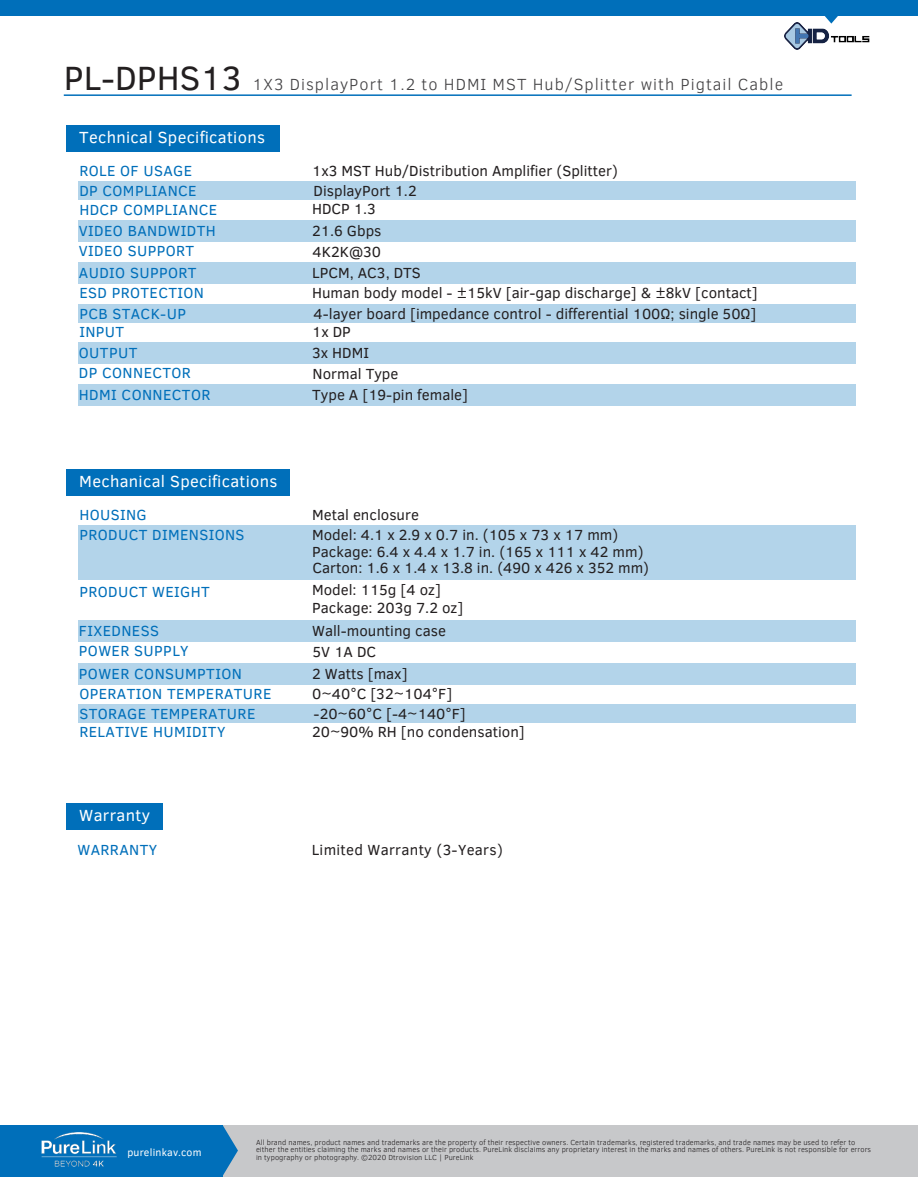
<style>
.page{position:relative;width:918px;height:1188px;background:#fff}
.page>*{position:absolute;margin:0;border:0;box-sizing:border-box;transform-origin:0 0}
.t1{font:300 16.5px "Clear Sans";letter-spacing:.06em;color:#414042}
.t2{font:16.5px "Clear Sans";letter-spacing:.02em;color:#fff}
.t3{font:15px/20.1px "Clear Sans";color:#231f20}
.t4{font:15px/20.1px "Clear Sans";letter-spacing:.025em;color:#006fba}
.t5{font:15px "Clear Sans";letter-spacing:.02em;color:#231f20}
.t6{font:10.5px "Clear Sans";letter-spacing:.025em;color:#fff}
.t7{font:300 7.5px/7.5px "Clear Sans";letter-spacing:.01em;color:#231f20}
.s1{font-weight:400;font-size:34.5px;color:#231f20}
</style>
<div class="page">
<div style="left:78px;top:181px;width:778px;height:18px;background:#b3d4ea"></div>
<div style="left:78px;top:220px;width:778px;height:21px;background:#b3d4ea"></div>
<div style="left:78px;top:263px;width:778px;height:21px;background:#b3d4ea"></div>
<div style="left:78px;top:304px;width:778px;height:18px;background:#b3d4ea"></div>
<div style="left:78px;top:342px;width:778px;height:22px;background:#b3d4ea"></div>
<div style="left:78px;top:385px;width:778px;height:21px;background:#b3d4ea"></div>
<div style="left:223px;top:1125px;width:695px;height:51px;background:#c7c8ca"></div>
<div style="left:0;top:0;width:918px;height:16px;background:#006fba"></div>
<svg style="left:825px;top:16px;width:13px;height:7px"></svg>
<div style="left:0;top:1125px;width:223px;height:51px;background:#006fba"></div>
<svg style="left:223px;top:1126px;width:15px;height:49px"></svg>
<img style="left:784px;top:23px;width:86px;height:26px">
<hr style="left:64px;top:94px;width:788px;height:2px;background:#006fba">
<img style="left:41px;top:1132px;width:75px;height:35px">
<div style="left:66px;top:125px;width:213px;height:27px;background:#006fba"></div>
<div style="left:78px;top:525px;width:778px;height:54px;background:#b3d4ea"></div>
<div style="left:78px;top:621px;width:778px;height:21px;background:#b3d4ea"></div>
<div style="left:78px;top:663px;width:778px;height:21px;background:#b3d4ea"></div>
<div style="left:78px;top:705px;width:778px;height:18px;background:#b3d4ea"></div>
<div style="left:66px;top:469px;width:224px;height:27px;background:#006fba"></div>
<div style="left:66px;top:803px;width:97px;height:27px;background:#006fba"></div>
<p class="t1" style="left:64px;top:74px;width:721px"><span class="s1">PL-DPHS13</span> 1X3 DisplayPort 1.2 to HDMI MST Hub/Splitter with Pigtail Cable</p>
<p class="t2" style="left:79px;top:127px;width:187px">Technical Specifications</p>
<p class="t3" style="left:312px;top:160px;width:307px">1x3 MST Hub/Distribution Amplifier (Splitter)<br>DisplayPort 1.2</p>
<p class="t3" style="left:312px;top:198px;width:71px;line-height:21.5px">HDCP 1.3<br>21.6 Gbps<br>4K2K@30</p>
<p class="t4" style="left:79px;top:160px;width:140px">ROLE OF USAGE<br>DP COMPLIANCE<br>HDCP COMPLIANCE<br>VIDEO BANDWIDTH</p>
<p class="t4" style="left:79px;top:263px;width:119px">AUDIO SUPPORT</p>
<p class="t3" style="left:312px;top:263px;width:110px">LPCM, AC3, DTS</p>
<p class="t4" style="left:79px;top:240px;width:117px">VIDEO SUPPORT</p>
<p class="t3" style="left:312px;top:283px;width:447px">Human body model - ±15kV [air-gap discharge] &amp; ±8kV [contact]<br>4-layer board [impedance control - differential 100Ω; single 50Ω]</p>
<p class="t3" style="left:312px;top:321px;width:88px;line-height:21.1px">1x DP<br>3x HDMI<br>Normal Type</p>
<p class="t4" style="left:79px;top:283px;width:126px">ESD PROTECTION<br>PCB STACK-UP</p>
<p class="t4" style="left:79px;top:321px;width:60px;line-height:21.3px">INPUT<br>OUTPUT</p>
<p class="t4" style="left:79px;top:385px;width:133px">HDMI CONNECTOR</p>
<p class="t3" style="left:312px;top:385px;width:157px">Type A [19-pin female]</p>
<p class="t4" style="left:79px;top:363px;width:114px">DP CONNECTOR</p>
<p class="t2" style="left:79px;top:470px;width:200px">Mechanical Specifications</p>
<p class="t3" style="left:312px;top:504px;width:308px">Metal enclosure<br>Model: 4.1 x 2.9 x 0.7 in. (105 x 73 x 17 mm)</p>
<p class="t3" style="left:312px;top:543px;width:339px;line-height:16.5px">Package: 6.4 x 4.4 x 1.7 in. (165 x 111 x 42 mm)<br>Carton: 1.6 x 1.4 x 13.8 in. (490 x 426 x 352 mm)</p>
<p class="t3" style="left:312px;top:581px;width:153px;line-height:18px">Model: 115g [4 oz]<br>Package: 203g 7.2 oz]</p>
<p class="t3" style="left:312px;top:621px;width:135px;line-height:20.9px">Wall-mounting case<br>5V 1A DC</p>
<p class="t4" style="left:79px;top:504px;width:167px">HOUSING<br>PRODUCT DIMENSIONS</p>
<p class="t4" style="left:79px;top:581px;width:132px">PRODUCT WEIGHT</p>
<p class="t4" style="left:79px;top:621px;width:82px">FIXEDNESS</p>
<p class="t4" style="left:79px;top:664px;width:164px">POWER CONSUMPTION</p>
<p class="t3" style="left:312px;top:664px;width:97px">2 Watts [max]</p>
<p class="t4" style="left:79px;top:641px;width:111px">POWER SUPPLY</p>
<p class="t4" style="left:79px;top:684px;width:194px">OPERATION TEMPERATURE<br>STORAGE TEMPERATURE</p>
<p class="t4" style="left:79px;top:722px;width:148px">RELATIVE HUMIDITY</p>
<p class="t2" style="left:79px;top:805px;width:72px">Warranty</p>
<p class="t3" style="left:312px;top:684px;width:155px">0~40°C [32~104°F] -20~60°C [-4~140°F]</p>
<p class="t3" style="left:312px;top:722px;width:214px">20~90% RH [no condensation]</p>
<p class="t4" style="left:77px;top:840px;width:81px">WARRANTY</p>
<p class="t5" style="left:312px;top:840px;width:193px">Limited Warranty (3-Years)</p>
<p class="t6" style="left:127px;top:1145px;width:76px">purelinkav.com</p>
<p class="t7" style="left:256px;top:1138px;width:617px">All brand names, product names and trademarks are the property of their respective owners. Certain trademarks, registered trademarks, and trade names may be used to refer to either the entities claiming the marks and names or their products. PureLink disclaims any proprietary interest in the marks and names of others. PureLink is not responsible for errors in typography or photography. ©2020 Dtrovision LLC | PureLink</p>
</div>
